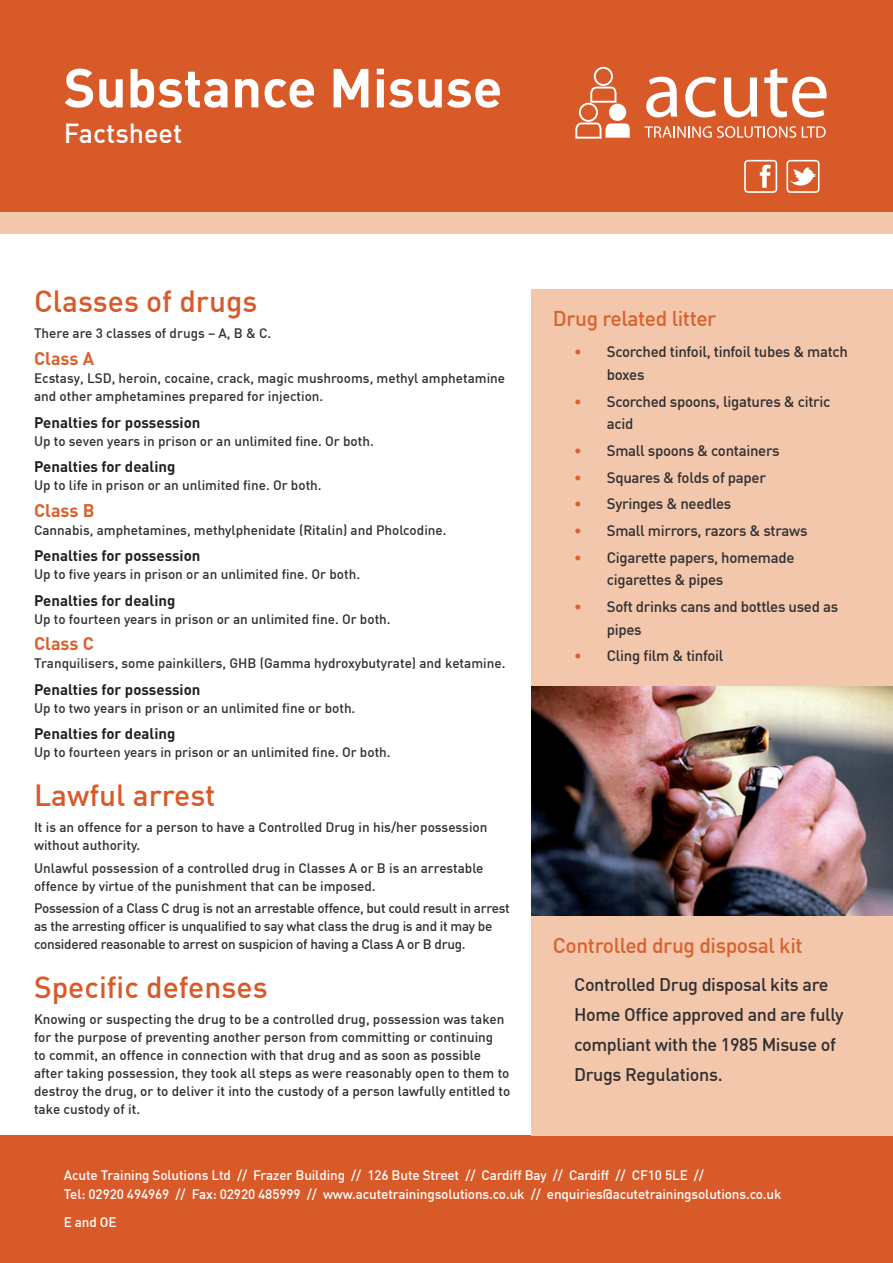
<style>
.page{position:relative;width:893px;height:1263px;background:#fff}
.page>*{position:absolute;margin:0;border:0;box-sizing:border-box;transform-origin:0 0}
.t1{font:700 54px "DIN";color:#fff}
.t2{font:500 30px "DIN";color:#d85a29}
.t3{font:500 27px "DIN";color:#fff}
.t4{font:500 21px "DIN";letter-spacing:-.02em;color:#d96230}
.t5{font:500 18px/30px "DIN";letter-spacing:-.02em;color:#312f30}
.t6{font:700 18px "DIN";color:#d96230}
.t7{font:500 15px/22.5px "DIN";letter-spacing:-.02em;color:#312f30}
.t8{font:700 15px "DIN";color:#231f20}
.t9{font:500 13.5px/18px "DIN";color:#312f30}
.t10{font:500 13.5px/19.5px "DIN";letter-spacing:-.01em;color:#fff}
.t11{font:500 13.5px/18px "DIN";letter-spacing:-.02em;color:#312f30}
.s1{color:#d96230}
</style>
<div class="page">
<div style="left:0;top:1135px;width:893px;height:128px;background:#d85a29"></div>
<div style="left:0;top:0;width:893px;height:213px;background:#d85a29"></div>
<svg style="left:646px;top:77px;width:31px;height:40px"></svg>
<svg style="left:685px;top:77px;width:31px;height:40px"></svg>
<svg style="left:724px;top:78px;width:33px;height:39px"></svg>
<svg style="left:764px;top:68px;width:63px;height:49px"></svg>
<svg style="left:644px;top:126px;width:152px;height:12px"></svg>
<svg style="left:802px;top:126px;width:24px;height:12px"></svg>
<div style="left:609px;top:104px;width:17px;height:17px;background:#fff;border-radius:50%"></div>
<svg style="left:575px;top:122px;width:55px;height:17px"></svg>
<div style="left:579px;top:103px;width:19px;height:19px;border:2px solid #fff;border-radius:50%"></div>
<svg style="left:589px;top:86px;width:28px;height:18px"></svg>
<div style="left:594px;top:67px;width:19px;height:19px;border:2px solid #fff;border-radius:50%"></div>
<div style="left:0;top:213px;width:893px;height:21px;background:#f2c7ac"></div>
<svg style="left:744px;top:160px;width:33px;height:33px"></svg>
<svg style="left:786px;top:160px;width:33px;height:33px"></svg>
<div style="left:531px;top:289px;width:362px;height:846px;background:#f2c7ac"></div>
<img style="left:531px;top:686px;width:362px;height:230px">
<h1 class="t1" style="left:64px;top:53px;width:440px">Substance Misuse</h1>
<h3 class="t3" style="left:64px;top:116px;width:120px">Factsheet</h3>
<h2 class="t2" style="left:34px;top:282px;width:225px">Classes of drugs</h2>
<p class="t9" style="left:34px;top:324px;width:239px">There are 3 classes of drugs – A, B &amp; C.</p>
<h3 class="t6" style="left:34px;top:347px;width:62px">Class A</h3>
<p class="t9" style="left:34px;top:369px;width:473px">Ecstasy, LSD, heroin, cocaine, crack, magic mushrooms, methyl amphetamine and other amphetamines prepared for injection.</p>
<p class="t8" style="left:34px;top:412px;width:168px">Penalties for possession</p>
<p class="t9" style="left:34px;top:431px;width:341px">Up to seven years in prison or an unlimited fine. Or both.</p>
<p class="t8" style="left:34px;top:457px;width:143px">Penalties for dealing</p>
<p class="t9" style="left:34px;top:476px;width:289px">Up to life in prison or an unlimited fine. Or both.</p>
<h3 class="t6" style="left:34px;top:498px;width:62px">Class B</h3>
<p class="t9" style="left:34px;top:520px;width:414px">Cannabis, amphetamines, methylphenidate (Ritalin) and Pholcodine.</p>
<p class="t8" style="left:34px;top:546px;width:168px">Penalties for possession</p>
<p class="t9" style="left:34px;top:565px;width:328px">Up to five years in prison or an unlimited fine. Or both.</p>
<p class="t8" style="left:34px;top:590px;width:143px">Penalties for dealing</p>
<p class="t9" style="left:34px;top:609px;width:358px">Up to fourteen years in prison or an unlimited fine. Or both.</p>
<h3 class="t6" style="left:34px;top:632px;width:61px">Class C</h3>
<p class="t9" style="left:34px;top:654px;width:473px">Tranquilisers, some painkillers, GHB (Gamma hydroxybutyrate) and ketamine.</p>
<p class="t8" style="left:34px;top:679px;width:168px">Penalties for possession</p>
<p class="t9" style="left:34px;top:698px;width:323px">Up to two years in prison or an unlimited fine or both.</p>
<p class="t8" style="left:34px;top:724px;width:143px">Penalties for dealing</p>
<p class="t9" style="left:34px;top:743px;width:358px">Up to fourteen years in prison or an unlimited fine. Or both.</p>
<h2 class="t2" style="left:34px;top:776px;width:183px">Lawful arrest</h2>
<p class="t9" style="left:34px;top:818px;width:455px">It is an offence for a person to have a Controlled Drug in his/her possession without authority.</p>
<p class="t9" style="left:34px;top:858px;width:451px">Unlawful possession of a controlled drug in Classes A or B is an arrestable offence by virtue of the punishment that can be imposed.</p>
<p class="t11" style="left:34px;top:898px;width:477px">Possession of a Class C drug is not an arrestable offence, but could result in arrest as the arresting officer is unqualified to say what class the drug is and it may be considered reasonable to arrest on suspicion of having a Class A or B drug.</p>
<h2 class="t2" style="left:34px;top:967px;width:235px">Specific defenses</h2>
<p class="t9" style="left:34px;top:1010px;width:478px">Knowing or suspecting the drug to be a controlled drug, possession was taken for the purpose of preventing another person from committing or continuing<br>to commit, an offence in connection with that drug and as soon as possible after taking possession, they took all steps as were reasonably open to them to destroy the drug, or to deliver it into the custody of a person lawfully entitled to take custody of it.</p>
<h3 class="t4" style="left:553px;top:305px;width:165px">Drug related litter</h3>
<p class="t7" style="left:607px;top:340px;width:243px;text-indent:-33px"><span class="s1">•</span> Scorched tinfoil, tinfoil tubes &amp; match boxes</p>
<p class="t7" style="left:607px;top:389px;width:225px;text-indent:-33px"><span class="s1">•</span> Scorched spoons, ligatures &amp; citric acid</p>
<p class="t7" style="left:574px;top:439px;width:207px"><span class="s1">•</span> Small spoons &amp; containers</p>
<p class="t7" style="left:574px;top:465px;width:193px"><span class="s1">•</span> Squares &amp; folds of paper</p>
<p class="t7" style="left:574px;top:492px;width:159px"><span class="s1">•</span> Syringes &amp; needles</p>
<p class="t7" style="left:574px;top:519px;width:235px"><span class="s1">•</span> Small mirrors, razors &amp; straws</p>
<p class="t7" style="left:607px;top:546px;width:189px;text-indent:-33px"><span class="s1">•</span> Cigarette papers, homemade cigarettes &amp; pipes</p>
<p class="t7" style="left:607px;top:595px;width:233px;text-indent:-33px"><span class="s1">•</span> Soft drinks cans and bottles used as pipes</p>
<p class="t7" style="left:574px;top:644px;width:151px"><span class="s1">•</span> Cling film &amp; tinfoil</p>
<h3 class="t4" style="left:553px;top:932px;width:251px">Controlled drug disposal kit</h3>
<h3 class="t5" style="left:574px;top:969px;width:271px">Controlled Drug disposal kits are<br>Home Office approved and are fully compliant with the 1985 Misuse of<br>Drugs Regulations.</h3>
<p class="t10" style="left:64px;top:1164px;width:719px">Acute Training Solutions Ltd // Frazer Building // 126 Bute Street // Cardiff Bay // Cardiff // CF10 5LE //<br>Tel: 02920 494969 // Fax: 02920 485999 // www.acutetrainingsolutions.co.uk // enquiries@acutetrainingsolutions.co.uk</p>
<p class="t10" style="left:64px;top:1212px;width:54px">E and OE</p>
</div>
